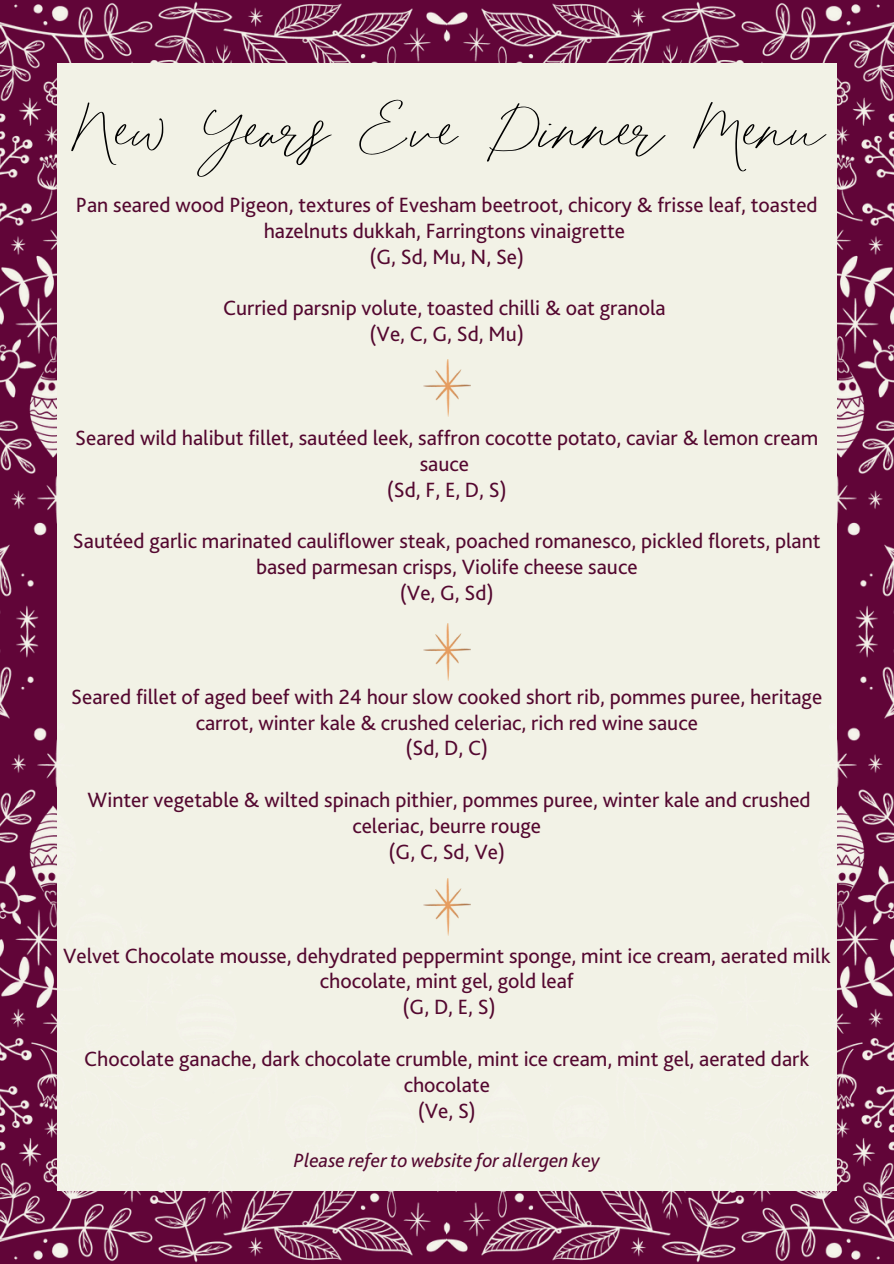
<style>
.page{position:relative;width:894px;height:1264px;background:#fff}
.page>*{position:absolute;margin:0;border:0;box-sizing:border-box;transform-origin:0 0}
.t1{font:74.1px "Bloomday";color:#000}
.t2{font:21.6px/25.8px "Bliss 2";color:#540830;text-align:center}
.t3{font:italic 20.1px "Bliss 2";color:#540830}
</style>
<div class="page">
<img style="left:0;top:0;width:893px;height:566px">
<div style="left:57px;top:63px;width:779px;height:1128px;background:#f2f2e6"></div>
<img style="left:0;top:566px;width:893px;height:697px">
<img style="left:424px;top:359px;width:46px;height:57px">
<img style="left:424px;top:623px;width:46px;height:57px">
<img style="left:424px;top:878px;width:46px;height:57px">
<p class="t1" style="left:68px;top:85px;width:758px">New Years Eve Dinner Menu</p>
<h1 class="t2" style="left:76px;top:192px;width:743px">Pan seared wood Pigeon, textures of Evesham beetroot, chicory &amp; frisse leaf, toasted hazelnuts dukkah, Farringtons vinaigrette</h1>
<p class="t2" style="left:369px;top:243px;width:156px">(G, Sd, Mu, N, Se)</p>
<p class="t2" style="left:223px;top:295px;width:444px">Curried parsnip volute, toasted chilli &amp; oat granola</p>
<p class="t2" style="left:369px;top:321px;width:156px">(Ve, C, G, Sd, Mu)</p>
<p class="t2" style="left:75px;top:425px;width:744px">Seared wild halibut fillet, sautéed leek, saffron cocotte potato, caviar &amp; lemon cream sauce</p>
<p class="t2" style="left:386px;top:476px;width:121px">(Sd, F, E, D, S)</p>
<p class="t2" style="left:73px;top:528px;width:749px">Sautéed garlic marinated cauliflower steak, poached romanesco, pickled florets, plant based parmesan crisps, Violife cheese sauce</p>
<p class="t2" style="left:400px;top:580px;width:95px">(Ve, G, Sd)</p>
<p class="t2" style="left:71px;top:683px;width:752px">Seared fillet of aged beef with 24 hour slow cooked short rib, pommes puree, heritage carrot, winter kale &amp; crushed celeriac, rich red wine sauce</p>
<p class="t2" style="left:405px;top:735px;width:84px">(Sd, D, C)</p>
<p class="t2" style="left:88px;top:787px;width:724px">Winter vegetable &amp; wilted spinach pithier, pommes puree, winter kale and crushed celeriac, beurre rouge</p>
<p class="t2" style="left:388px;top:839px;width:118px">(G, C, Sd, Ve)</p>
<p class="t2" style="left:63px;top:942px;width:768px">Velvet Chocolate mousse, dehydrated peppermint sponge, mint ice cream, aerated milk chocolate, mint gel, gold leaf</p>
<p class="t2" style="left:402px;top:994px;width:95px">(G, D, E, S)</p>
<p class="t2" style="left:84px;top:1046px;width:726px">Chocolate ganache, dark chocolate crumble, mint ice cream, mint gel, aerated dark chocolate</p>
<p class="t2" style="left:417px;top:1097px;width:60px">(Ve, S)</p>
<p class="t3" style="left:294px;top:1149px;width:307px">Please refer to website for allergen key</p>
</div>
